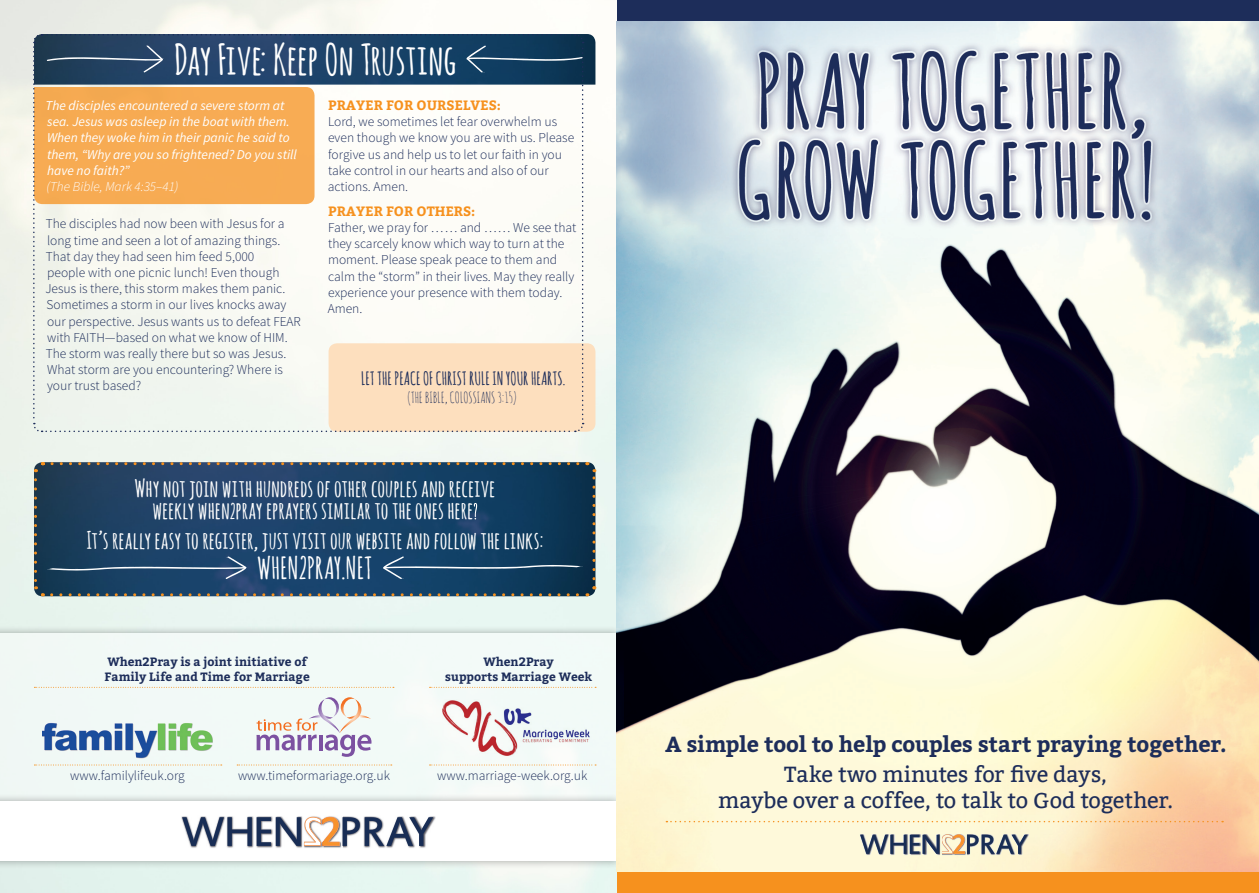
<style>
.page{position:relative;width:1259px;height:893px;background:#fff}
.page>*{position:absolute;margin:0;border:0;box-sizing:border-box;transform-origin:0 0}
.t1{font:700 42px "Amatic SC";letter-spacing:-.01em;color:#fff}
.t2{font:700 30px "Amatic SC";letter-spacing:-.005em;color:#fff}
.t3{font:700 24px/22.5px "Amatic SC";letter-spacing:-.005em;color:#fff;text-align:center}
.t4{font:21.75px/26.1px "Bitter";letter-spacing:-.005em;color:#1d2d5a;text-align:center}
.t5{font:700 21.75px "Bitter";letter-spacing:-.01em;color:#1d2d5a}
.t6{font:700 18px "Amatic SC";color:#1d2d5a}
.t7{font:15px "Amatic SC";color:#1d2d5a}
.t8{font:300 13.5px/16.2px "Source Sans Pro";color:#1d2d5a}
.t9{font:italic 13.5px/16.2px "Source Sans Pro";color:#fff}
.t10{font:700 13.5px "Bitter";color:#f6911e}
.t11{font:700 12px/15px "Bitter";color:#1d2d5a}
.s1{font-weight:300}
.s2{font-size:21px}
</style>
<div class="page">
<div style="left:617px;top:872px;width:642px;height:21px;background:#f6911e"></div>
<div style="left:617px;top:0;width:642px;height:21px;background:#1d2d5a"></div>
<img style="left:0;top:0;width:617px;height:893px">
<div style="left:0;top:625px;width:625px;height:204px;background:#231f20;opacity:.75"></div>
<div style="left:0;top:633px;width:617px;height:188px;background:#f2faf7"></div>
<div style="left:328px;top:343px;width:267px;height:89px;background:#fddfbe;border-radius:9px"></div>
<svg style="left:34px;top:687px;width:360px;height:1px"></svg>
<svg style="left:429px;top:765px;width:167px;height:1px"></svg>
<img style="left:443px;top:700px;width:147px;height:56px">
<svg style="left:429px;top:687px;width:167px;height:1px"></svg>
<img style="left:43px;top:723px;width:170px;height:36px">
<svg style="left:34px;top:765px;width:188px;height:1px"></svg>
<svg style="left:256px;top:697px;width:115px;height:60px"></svg>
<svg style="left:237px;top:765px;width:155px;height:1px"></svg>
<svg style="left:33px;top:461px;width:564px;height:137px;background:#234768"></svg>
<svg style="left:32px;top:33px;width:552px;height:400px"></svg>
<div style="left:0;top:793px;width:625px;height:76px;background:#231f20;opacity:.38"></div>
<div style="left:0;top:801px;width:617px;height:60px;background:#fff"></div>
<img style="left:324px;top:816px;width:112px;height:32px">
<img style="left:181px;top:816px;width:140px;height:32px">
<svg style="left:182px;top:817px;width:251px;height:29px"></svg>
<img style="left:617px;top:21px;width:642px;height:851px">
<svg style="left:666px;top:821px;width:557px;height:1px"></svg>
<svg style="left:860px;top:834px;width:167px;height:22px;background:#a9a9a3"></svg>
<p class="t1" style="left:174px;top:29px;width:284px">Day Five: Keep On Trusting</p>
<p class="t9" style="left:46px;top:97px;width:253px">The disciples encountered a severe storm at sea. Jesus was asleep in the boat with them.<br>When they woke him in their panic he said to them, “Why are you so frightened? Do you still have no faith?”<br><span class="s1">(The Bible, Mark 4:35–41)</span></p>
<p class="t8" style="left:45px;top:216px;width:257px">The disciples had now been with Jesus for a long time and seen a lot of amazing things.<br>That day they had seen him feed 5,000<br>people with one picnic lunch! Even though Jesus is there, this storm makes them panic.<br>Sometimes a storm in our lives knocks away our perspective. Jesus wants us to defeat FEAR with FAITH—based on what we know of HIM.<br>The storm was really there but so was Jesus.<br>What storm are you encountering? Where is your trust based?</p>
<p class="t10" style="left:328px;top:97px;width:174px">PRAYER FOR OURSELVES:</p>
<p class="t8" style="left:328px;top:114px;width:248px">Lord, we sometimes let fear overwhelm us even though we know you are with us. Please forgive us and help us to let our faith in you take control in our hearts and also of our actions. Amen.</p>
<p class="t10" style="left:328px;top:203px;width:149px">PRAYER FOR OTHERS:</p>
<p class="t8" style="left:328px;top:219px;width:250px">Father, we pray for …… and …… We see that they scarcely know which way to turn at the moment. Please speak peace to them and calm the “storm” in their lives. May they really experience your presence with them today.<br>Amen.</p>
<p class="t6" style="left:361px;top:366px;width:206px">LET THE PEACE OF CHRIST RULE IN YOUR HEARTS.</p>
<p class="t7" style="left:407px;top:388px;width:110px">(THE BIBLE, COLOSSIANS 3:15)</p>
<p class="t3" style="left:135px;top:476px;width:362px">Why not join with hundreds of other couples and receive weekly when<span class="s2">2</span>pray eprayers similar to the ones here</p>
<p class="t3" style="left:87px;top:528px;width:458px">It’s really easy to register, just visit our website and follow the links:</p>
<p class="t2" style="left:257px;top:546px;width:116px">WHEN2PRAY.NET</p>
<p class="t11" style="left:105px;top:654px;width:206px">When2Pray is a joint initiative of<br>Family Life and Time for Marriage</p>
<p class="t8" style="left:70px;top:768px;width:116px">www.familylifeuk.org</p>
<p class="t8" style="left:238px;top:768px;width:153px">www.timeformariage.org.uk</p>
<p class="t11" style="left:445px;top:654px;width:148px;text-align:center">When2Pray<br>supports Marriage Week</p>
<p class="t8" style="left:437px;top:768px;width:152px">www.marriage-week.org.uk</p>
<p class="t5" style="left:665px;top:731px;width:563px">A simple tool to help couples start praying together.</p>
<p class="t4" style="left:718px;top:762px;width:456px">Take two minutes for five days,<br>maybe over a coffee, to talk to God together.</p>
</div>
